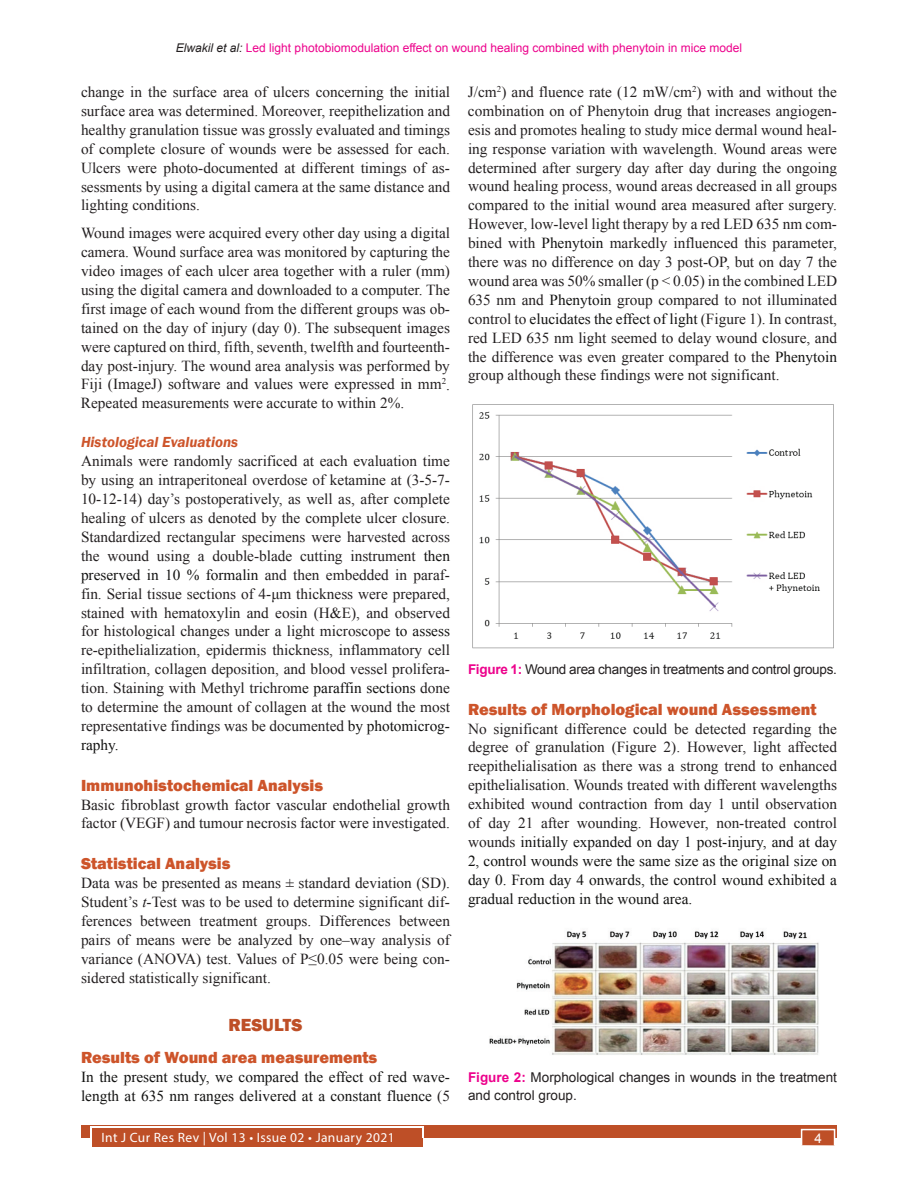
<style>
.page{position:relative;width:918px;height:1188px;background:#fff}
.page>*{position:absolute;margin:0;border:0;box-sizing:border-box;transform-origin:0 0}
.t1{font:800 18px "Franklin Gothic";color:#be4f27}
.t2{font:800 16.5px "Franklin Gothic";color:#cd542a}
.t3{font:15.3px/18.9px "Times New Roman";color:#231f20;text-align:justify}
.t4{font:15.3px/18.9px "Times New Roman";color:#121211}
.t5{font:italic 600 15px "Franklin Gothic";color:#cd542a}
.t6{font:13.5px/18.9px "Arial";color:#231f20}
.t7{font:13.5px "Arial";letter-spacing:-.02em;color:#231f20}
.t8{font:13.5px "Myriad Pro";letter-spacing:.03em;color:#fff}
.t9{font:13.5px "Arial";color:#fff}
.t10{font:12px "Arial";color:#ed028c}
.s1{font-style:italic;color:#231f20}
.s2{color:#121211}
.s3{font-style:italic}
.s4{color:#231f20}
.s5{font-weight:700;color:#ed028c}
</style>
<div class="page">
<div style="left:81px;top:1125px;width:756px;height:13px;background:#be4f27"></div>
<div style="left:92px;top:1128px;width:331px;height:19px;background:#be4f27"></div>
<hr style="left:91px;top:1127px;width:332px;height:1px;background:#fff">
<div style="left:801px;top:1129px;width:34px;height:17px;background:#be4f27;border:2px solid #fff"></div>
<img style="left:472px;top:404px;width:362px;height:245px">
<img style="left:489px;top:931px;width:330px;height:124px">
<p class="t10" style="left:176px;top:40px;width:568px"><span class="s1">Elwakil et al:</span> Led light photobiomodulation effect on wound healing combined with phenytoin in mice model</p>
<p class="t3" style="left:81px;top:82px;width:371px">change in the surface area of ulcers concerning the initial surface area was determined. Moreover, reepithelization and healthy granulation tissue was grossly evaluated and timings of complete closure of wounds were be assessed for each.<br>Ulcers were photo-documented at different timings of as&shy;sessments by using a digital camera at the same distance and lighting conditions.</p>
<p class="t3" style="left:81px;top:224px;width:371px">Wound images were acquired every other day using a digital camera. Wound surface area was monitored by capturing the video images of each ulcer area together with a ruler (mm) using the digital camera and downloaded to a computer. The first image of each wound from the different groups was ob&shy;tained on the day of injury (day 0). The subsequent images were captured on third, fifth, seventh, twelfth and fourteenth&shy;day post-injury. The wound area analysis was performed by Fiji (ImageJ) software and values were expressed in mm<sup>2</sup>.<br>Repeated measurements were accurate to within 2%.</p>
<p class="t5" style="left:81px;top:433px;width:159px">Histological Evaluations</p>
<p class="t3" style="left:81px;top:452px;width:371px">Animals were randomly sacrificed at each evaluation time by using an intraperitoneal overdose of ketamine at (3-5-7- 10-12-14) day’s postoperatively, as well as, after complete healing of ulcers as denoted by the complete ulcer closure.<br>Standardized rectangular specimens were harvested across the wound using a double-blade cutting instrument <span class="s2">then preserved in 10 % formalin</span> and then embedded in paraf&shy;fin. Serial tissue sections of 4-μm thickness were prepared, stained with hematoxylin and eosin (H&amp;E), and observed for histological changes under a light microscope <span class="s2">to assess </span>re-epithelialization, epidermis thickness, inflammatory cell infiltration, collagen deposition, and blood vessel prolifera&shy;tion. Staining with Methyl trichrom<span class="s2">e paraffin sections</span> done to determine the amount of collagen at the wound the most representative findings was be documented <span class="s2">by photomicrog&shy;raphy.</span></p>
<p class="t2" style="left:81px;top:774px;width:244px">Immunohistochemical Analysis</p>
<p class="t3" style="left:81px;top:795px;width:371px">Basic fibroblast growth factor vascular endothelial growth factor (VEGF) and tumour necrosis factor were investigated.</p>
<p class="t2" style="left:81px;top:853px;width:151px">Statistical Analysis</p>
<p class="t3" style="left:81px;top:873px;width:371px">Data was be presented as means ± standard deviation (SD).<br>Student’s <span class="s3">t</span>-Test was to be used to determine significant dif&shy;ferences between treatment groups. Differences between pairs of means were be analyzed by one–way analysis of variance (ANOVA) test. Values of P≤0.05 were being con&shy;sidered statistically significant.</p>
<p class="t1" style="left:228px;top:1014px;width:76px">RESULTS</p>
<p class="t2" style="left:81px;top:1047px;width:298px">Results of Wound area measurements</p>
<p class="t4" style="left:81px;top:1067px;width:371px">In the present study, we compared the effect of red wave&shy;length at 635 nm ranges delivered at a constant fluence <span class="s4">(5</span></p>
<p class="t3" style="left:468px;top:82px;width:371px">J/cm<sup>2</sup>) and fluence rate (12 mW/cm<sup>2</sup>) with and without the combination on of Phenytoin drug that increases angiogen&shy;esis and promotes healing to study mice dermal wound heal&shy;ing response variation with wavelength. Wound areas were determined after surgery day after day during the ongoing wound healing process, wound areas decreased in all groups compared to the initial wound area measured after surgery.<br>However, low-level light therapy by a red LED 635 nm com&shy;bined with <span class="s2">Phenytoin</span> markedly influenced this parameter, there was no difference on day 3 post-OP, but on day 7 the wound area was 50% smaller (p &lt; 0.05) in the combined LED 635 nm and <span class="s2">Phenytoin</span> group compared to not illuminated control to <span class="s2">elucidates the effect of light</span> (Figure 1). In contrast, red LED 635 nm light seemed to delay wound closure, and the difference was even greater compared to the <span class="s2">Phenytoin </span>group although these findings were not significant.</p>
<p class="t7" style="left:468px;top:660px;width:370px"><span class="s5">Figure 1:</span> Wound area changes in treatments and control groups.</p>
<p class="t2" style="left:468px;top:698px;width:350px">Results of Morphological wound Assessment</p>
<p class="t3" style="left:468px;top:719px;width:371px">No significant difference could be detected regarding the degree of granulation (Figure 2). However, light affected reepithelialisation as there was a strong trend to enhanced epithelialisation. Wounds treated with different wavelengths exhibited wound contraction from day 1 until observation of day 21 after wounding. However, non-treated control wounds <span class="s2">initially expanded on day 1 post-injury, and at day 2, control wounds were the same size as the original size on day 0. From day 4 onwards, the control wound exhibited a gradual reduction in the wound area.</span></p>
<p class="t6" style="left:468px;top:1068px;width:370px"><span class="s5">Figure 2:</span> Morphological changes in wounds in the treatment and control group.</p>
<p class="t8" style="left:101px;top:1129px;width:295px">Int J Cur Res Rev | Vol 13 • Issue 02 • January 2021</p>
<p class="t9" style="left:814px;top:1130px;width:9px">4</p>
</div>
